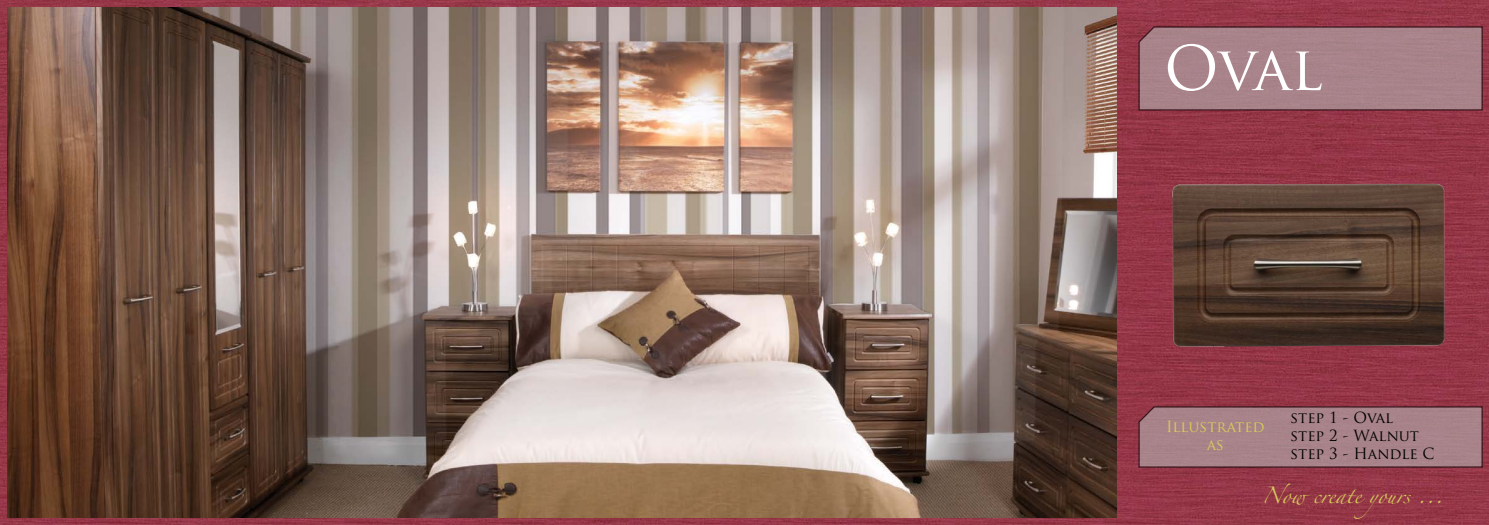
<style>
.page{position:relative;width:1489px;height:525px;background:#fff}
.page>*{position:absolute;margin:0;border:0;box-sizing:border-box;transform-origin:0 0}
.t1{font:60px "Trajan Pro";color:#fff}
.t2{font:15px/18px "Trajan Pro";color:#000}
.t3{font:15px "Zapfino";color:#d7ca5a}
.t4{font:15px/18px "Trajan Pro";color:#d7ca5a;text-align:center}
</style>
<div class="page">
<img style="left:0;top:0;width:1488px;height:524px">
<img style="left:8px;top:8px;width:1108px;height:509px">
<svg style="left:1137px;top:25px;width:346px;height:86px;background:#a37d84"></svg>
<svg style="left:1137px;top:405px;width:346px;height:63px;background:#a27b82"></svg>
<img style="left:1141px;top:139px;width:336px;height:247px">
<h1 class="t1" style="left:1163px;top:30px;width:160px">Oval</h1>
<p class="t4" style="left:1165px;top:417px;width:100px">Illustrated as</p>
<p class="t2" style="left:1290px;top:408px;width:146px">step 1 - Oval<br>step 2 - Walnut step 3 - Handle C</p>
<p class="t3" style="left:1261px;top:489px;width:183px">Now create yours ...</p>
</div>
